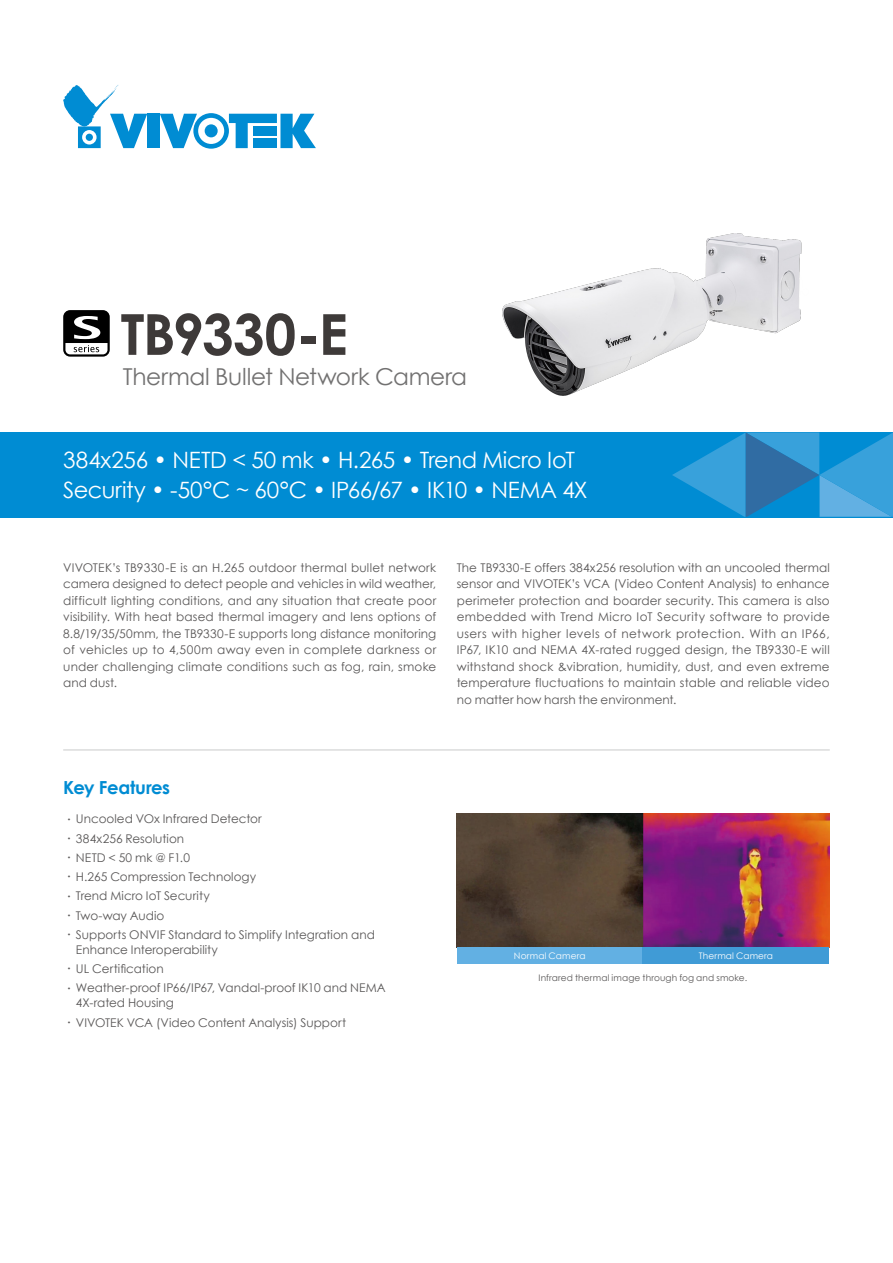
<style>
.page{position:relative;width:893px;height:1263px;background:#fff}
.page>*{position:absolute;margin:0;border:0;box-sizing:border-box;transform-origin:0 0}
.t1{font:700 56.55px "Century Gothic";letter-spacing:-.03em;color:#3e3a39}
.t2{font:23.25px "Century Gothic";letter-spacing:-.015em;color:#727171}
.t3{font:22.5px/30px "Century Gothic";letter-spacing:-.015em;color:#fff}
.t4{font:700 18px "Century Gothic";letter-spacing:-.02em;color:#008cd3}
.t5{font:12px/16.5px "Century Gothic";color:#595757;text-align:justify}
.t6{font:9px "Century Gothic";letter-spacing:.01em;color:#595757}
.t7{font:9px "Century Gothic";letter-spacing:.015em;color:#fff}
.s1{font-family:"Adobe Ming Std";font-weight:300}
</style>
<div class="page">
<div style="left:0;top:432px;width:893px;height:85px;background:#008cd3"></div>
<svg style="left:672px;top:432px;width:221px;height:85px"></svg>
<img style="left:502px;top:233px;width:300px;height:162px">
<hr style="left:63px;top:749px;width:767px;height:1px;background:#c9caca">
<div style="left:147px;top:114px;width:13px;height:34px;background:#008cd3"></div>
<svg style="left:160px;top:113px;width:156px;height:36px"></svg>
<svg style="left:63px;top:85px;width:84px;height:63px"></svg>
<div style="left:86px;top:134px;width:7px;height:7px;background:#008cd3;border-radius:50%"></div>
<svg style="left:63px;top:310px;width:47px;height:47px"></svg>
<img style="left:457px;top:813px;width:372px;height:135px">
<div style="left:457px;top:948px;width:186px;height:16px;background:#62b0e3"></div>
<div style="left:643px;top:948px;width:186px;height:16px;background:#409bd6"></div>
<h1 class="t1" style="left:121px;top:291px;width:229px">TB9330-E</h1>
<h2 class="t2" style="left:123px;top:361px;width:346px">Thermal Bullet Network Camera</h2>
<h3 class="t3" style="left:63px;top:445px;width:526px">384x256 • NETD &lt; 50 mk • H.265 • Trend Micro IoT<br>Security • -50°C ~ 60°C • IP66/67 • IK10 • NEMA 4X</h3>
<p class="t5" style="left:63px;top:559px;width:375px">VIVOTEK’s TB9330-E is an H.265 outdoor thermal bullet network camera designed to detect people and vehicles in wild weather, difficult lighting conditions, and any situation that create poor visibility. With heat based thermal imagery and lens options of 8.8/19/35/50mm, the TB9330-E supports long distance monitoring of vehicles up to 4,500m away even in complete darkness or under challenging climate conditions such as fog, rain, smoke and dust.</p>
<p class="t5" style="left:457px;top:559px;width:375px">The TB9330-E offers 384x256 resolution with an uncooled thermal sensor and VIVOTEK’s VCA (Video Content Analysis) to enhance perimeter protection and boarder security. This camera is also embedded with Trend Micro IoT Security software to provide users with higher levels of network protection. With an IP66, IP67, IK10 and NEMA 4X-rated rugged design, the TB9330-E will withstand shock &amp;vibration, humidity, dust, and even extreme temperature fluctuations to maintain stable and reliable video no matter how harsh the environment.</p>
<h3 class="t4" style="left:63px;top:774px;width:109px">Key Features</h3>
<p class="t5" style="left:63px;top:811px;width:200px"><span class="s1">•</span> Uncooled VOx Infrared Detector</p>
<p class="t5" style="left:63px;top:830px;width:123px"><span class="s1">•</span> 384x256 Resolution</p>
<p class="t5" style="left:63px;top:849px;width:128px"><span class="s1">•</span> NETD &lt; 50 mk @ F1.0</p>
<p class="t5" style="left:63px;top:868px;width:194px"><span class="s1">•</span> H.265 Compression Technology</p>
<p class="t5" style="left:63px;top:888px;width:148px"><span class="s1">•</span> Trend Micro IoT Security</p>
<p class="t5" style="left:63px;top:907px;width:103px"><span class="s1">•</span> Two-way Audio</p>
<p class="t5" style="left:76px;top:927px;width:300px;line-height:15px;text-indent:-13px"><span class="s1">•</span> Supports ONVIF Standard to Simplify Integration and<br>Enhance Interoperability</p>
<p class="t5" style="left:63px;top:960px;width:102px"><span class="s1">•</span> UL Certification</p>
<p class="t5" style="left:76px;top:980px;width:311px;line-height:15px;text-indent:-13px"><span class="s1">•</span> Weather-proof IP66/IP67, Vandal-proof IK10 and NEMA<br>4X-rated Housing</p>
<p class="t5" style="left:63px;top:1014px;width:284px"><span class="s1">•</span> VIVOTEK VCA (Video Content Analysis) Support</p>
<p class="t7" style="left:514px;top:949px;width:73px">Normal Camera</p>
<p class="t7" style="left:699px;top:949px;width:76px">Thermal Camera</p>
<p class="t6" style="left:538px;top:971px;width:210px">Infrared thermal image through fog and smoke.</p>
</div>
